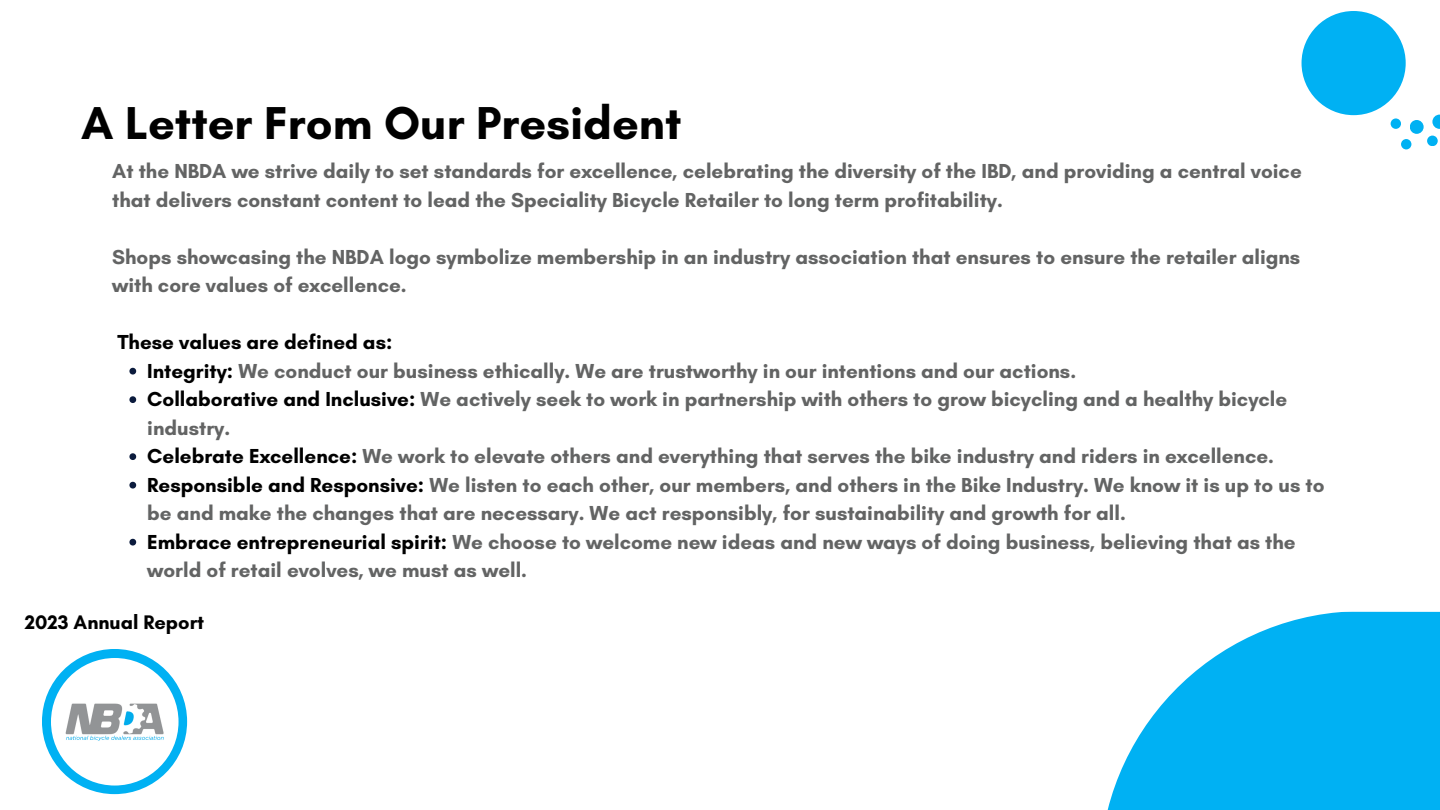
<style>
.page{position:relative;width:1440px;height:810px;background:#fff}
.page>*{position:absolute;margin:0;border:0;box-sizing:border-box;transform-origin:0 0}
.t1{font:700 47px "Glacial Indifference";color:#000}
.t2{font:700 20.6px/28.5px "Glacial Indifference";color:#636464}
.t3{font:700 20px "Glacial Indifference";color:#000}
.s1{color:#000}
</style>
<div class="page">
<svg style="left:1107px;top:611px;width:333px;height:199px;fill:#00b1f3"></svg>
<div style="left:1302px;top:11px;width:104px;height:104px;background:#00b1f3;border-radius:50%"></div>
<div style="left:1410px;top:120px;width:14px;height:14px;background:#00b1f3;border-radius:50%"></div>
<div style="left:1401px;top:139px;width:10px;height:10px;background:#00b1f3;border-radius:50%"></div>
<div style="left:1391px;top:118px;width:10px;height:11px;background:#00b1f3;border-radius:50%"></div>
<div style="left:1427px;top:136px;width:11px;height:10px;background:#00b1f3;border-radius:50%"></div>
<svg style="left:1432px;top:115px;width:8px;height:14px"></svg>
<svg style="left:129px;top:368px;width:7px;height:7px"></svg>
<svg style="left:129px;top:396px;width:7px;height:7px"></svg>
<svg style="left:129px;top:453px;width:7px;height:7px"></svg>
<svg style="left:129px;top:482px;width:7px;height:7px"></svg>
<svg style="left:129px;top:539px;width:7px;height:7px"></svg>
<div style="left:42px;top:649px;width:145px;height:145px;background:#00b1f3;border-radius:50%"></div>
<img style="left:51px;top:658px;width:128px;height:128px;border-radius:50%">
<h1 class="t1" style="left:81px;top:94px;width:602px">A Letter From Our President</h1>
<p class="t2" style="left:112px;top:157px;width:1191px">At the NBDA we strive daily to set standards for excellence, celebrating the diversity of the IBD, and providing a central voice that delivers constant content to lead the Speciality Bicycle Retailer to long term profitability.</p>
<p class="t2" style="left:112px;top:242px;width:1190px">Shops showcasing the NBDA logo symbolize membership in an industry association that ensures to ensure the retailer aligns with core values of excellence.</p>
<p class="t2" style="left:147px;top:328px;width:1179px;text-indent:-30px"><span class="s1">These values are defined as:<br>Integrity:</span> We conduct our business ethically. We are trustworthy in our intentions and our actions.<br><span class="s1">Collaborative and Inclusive:</span> We actively seek to work in partnership with others to grow bicycling and a healthy bicycle industry.<br><span class="s1">Celebrate Excellence:</span> We work to elevate others and everything that serves the bike industry and riders in excellence.<br><span class="s1">Responsible and Responsive:</span> We listen to each other, our members, and others in the Bike Industry. We know it is up to us to be and make the changes that are necessary. We act responsibly, for sustainability and growth for all.<br><span class="s1">Embrace entrepreneurial spirit:</span> We choose to welcome new ideas and new ways of doing business, believing that as the world of retail evolves, we must as well.</p>
<p class="t3" style="left:25px;top:610px;width:181px">2023 Annual Report</p>
</div>
